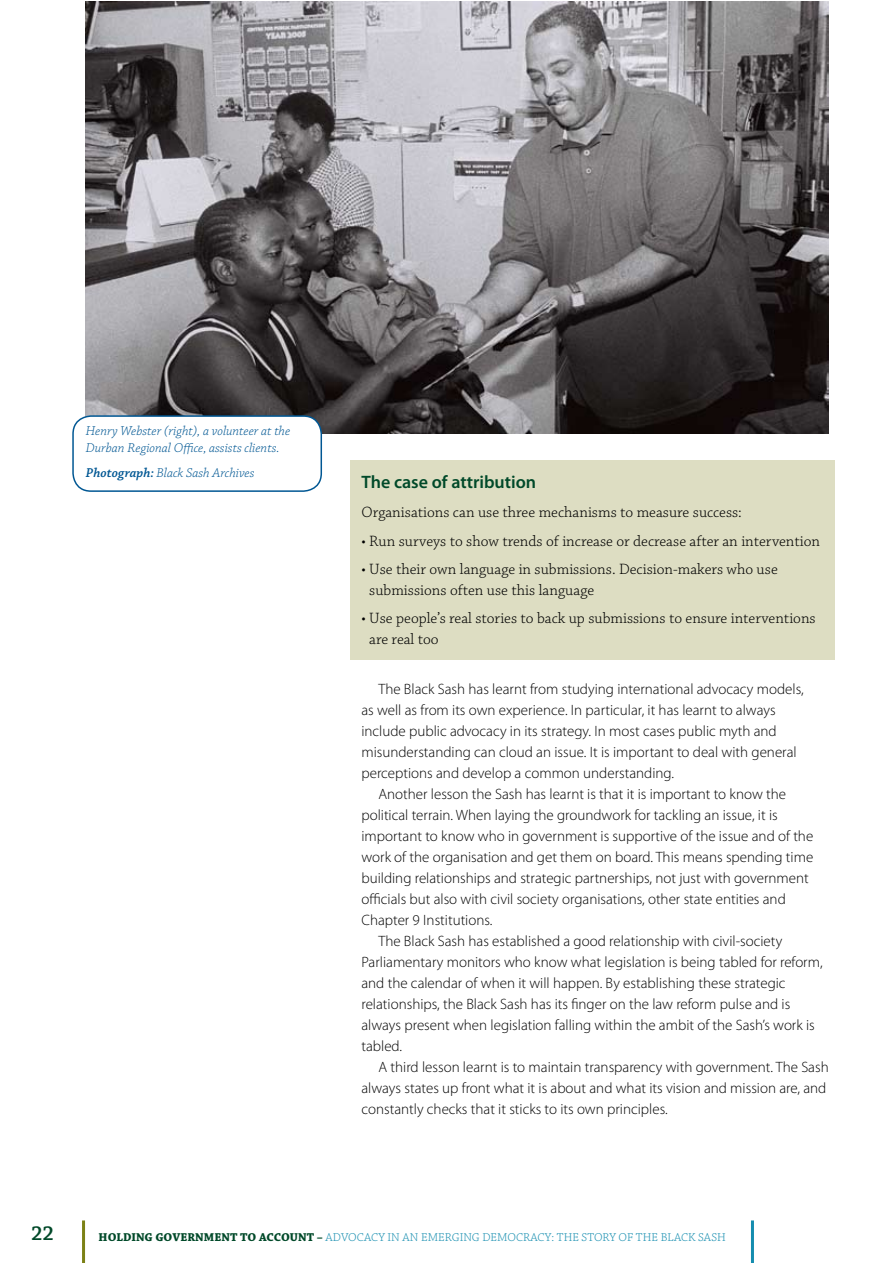
<style>
.page{position:relative;width:893px;height:1263px;background:#fff}
.page>*{position:absolute;margin:0;border:0;box-sizing:border-box;transform-origin:0 0}
.t1{font:600 21px "Chaparral Pro";color:#004929}
.t2{font:600 18px "Myriad Pro";color:#004929}
.t3{font:300 15.75px/20.2px "Chaparral Pro";color:#000}
.t4{font:300 15px/21px "Myriad Pro";color:#000}
.t5{font:italic 300 13.5px/16.5px "Chaparral Pro";color:#005793}
.t6{font:300 12px "Chaparral Pro";color:#158daf}
.s1{font-weight:600}
.s2{font-weight:700;color:#004929}
</style>
<div class="page">
<hr style="left:82px;top:1220px;width:3px;height:43px;background:#7c8116">
<hr style="left:751px;top:1220px;width:3px;height:43px;background:#158daf">
<div style="left:350px;top:461px;width:485px;height:199px;background:#ddddc2"></div>
<img style="left:85px;top:2px;width:743px;height:432px">
<div style="left:73px;top:416px;width:248px;height:75px;background:#fff;border-radius:18px"></div>
<div style="left:72px;top:415px;width:250px;height:77px;border:2px solid #005793;border-radius:18px"></div>
<p class="t5" style="left:86px;top:423px;width:206px">Henry Webster (right), a volunteer at the<br>Durban Regional Office, assists clients.</p>
<p class="t5" style="left:86px;top:465px;width:170px"><span class="s1">Photograph:</span> Black Sash Archives</p>
<p class="t2" style="left:361px;top:470px;width:176px">The case of attribution</p>
<p class="t3" style="left:361px;top:502px;width:382px">Organisations can use three mechanisms to measure success:</p>
<p class="t3" style="left:361px;top:531px;width:460px">• Run surveys to show trends of increase or decrease after an intervention</p>
<p class="t3" style="left:369px;top:560px;width:410px;text-indent:-8px">• Use their own language in submissions. Decision-makers who use submissions often use this language</p>
<p class="t3" style="left:369px;top:609px;width:448px;text-indent:-8px">• Use people’s real stories to back up submissions to ensure interventions are real too</p>
<p class="t4" style="left:361px;top:678px;width:444px;text-indent:17px">The Black Sash has learnt from studying international advocacy models, as well as from its own experience. In particular, it has learnt to always include public advocacy in its strategy. In most cases public myth and misunderstanding can cloud an issue. It is important to deal with general perceptions and develop a common understanding.</p>
<p class="t4" style="left:378px;top:783px;width:409px">Another lesson the Sash has learnt is that it is important to know the</p>
<p class="t4" style="left:361px;top:804px;width:418px">political terrain. When laying the groundwork for tackling an issue, it is</p>
<p class="t4" style="left:361px;top:825px;width:453px">important to know who in government is supportive of the issue and of the</p>
<p class="t4" style="left:361px;top:846px;width:453px">work of the organisation and get them on board. This means spending time</p>
<p class="t4" style="left:361px;top:867px;width:449px">building relationships and strategic partnerships, not just with government</p>
<p class="t4" style="left:361px;top:888px;width:426px">officials but also with civil society organisations, other state entities and</p>
<p class="t4" style="left:361px;top:909px;width:133px">Chapter 9 Institutions.</p>
<p class="t4" style="left:378px;top:930px;width:405px">The Black Sash has established a good relationship with civil-society</p>
<p class="t4" style="left:361px;top:951px;width:463px">Parliamentary monitors who know what legislation is being tabled for reform,</p>
<p class="t4" style="left:361px;top:972px;width:426px">and the calendar of when it will happen. By establishing these strategic</p>
<p class="t4" style="left:361px;top:993px;width:430px">relationships, the Black Sash has its finger on the law reform pulse and is</p>
<p class="t4" style="left:361px;top:1014px;width:455px">always present when legislation falling within the ambit of the Sash’s work is</p>
<p class="t4" style="left:361px;top:1035px;width:42px">tabled.</p>
<p class="t4" style="left:378px;top:1056px;width:452px">A third lesson learnt is to maintain transparency with government. The Sash</p>
<p class="t4" style="left:361px;top:1077px;width:466px">always states up front what it is about and what its vision and mission are, and</p>
<p class="t4" style="left:361px;top:1098px;width:308px">constantly checks that it sticks to its own principles.</p>
<h1 class="t1" style="left:31px;top:1222px;width:24px">22</h1>
<p class="t6" style="left:99px;top:1230px;width:629px"><span class="s2">HOLDING GOVERNMENT TO ACCOUNT –</span> ADVOCACY IN AN EMERGING DEMOCRACY: THE STORY OF THE BLACK SASH</p>
</div>
